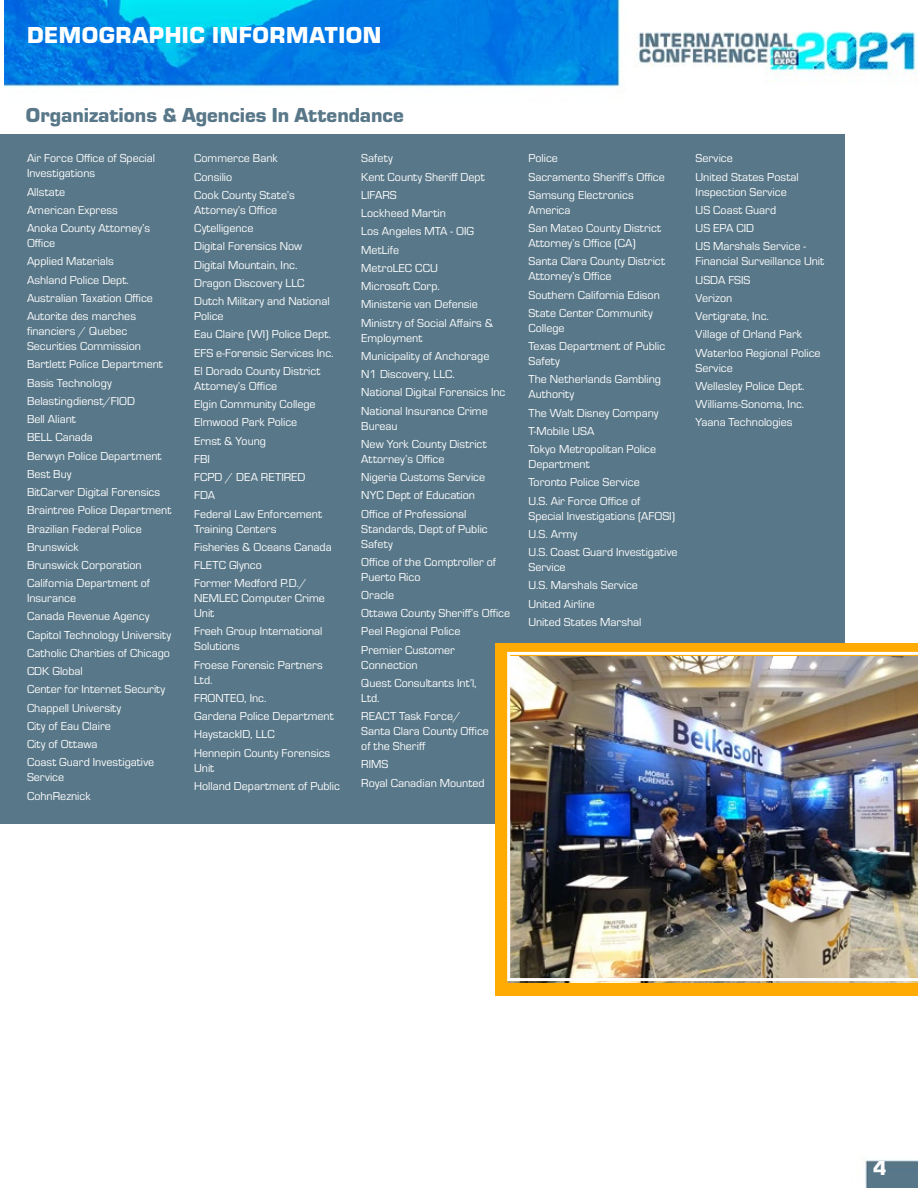
<style>
.page{position:relative;width:918px;height:1188px;background:#fff}
.page>*{position:absolute;margin:0;border:0;box-sizing:border-box;transform-origin:0 0}
.t1{font:900 24px "Eurostile";letter-spacing:.025em;color:#fff}
.t2{font:900 21px "Eurostile";color:#587788}
.t3{font:900 21px "Eurostile";color:#fff}
.t4{font:12px/18.3px "Eurostile";color:#fff}
</style>
<div class="page">
<img style="left:5px;top:0;width:913px;height:1188px">
<div style="left:0;top:135px;width:845px;height:689px;background:#587788"></div>
<div style="left:496px;top:643px;width:422px;height:353px;background:#ffab03"></div>
<img style="left:507px;top:652px;width:411px;height:329px">
<h1 class="t1" style="left:27px;top:18px;width:356px">DEMOGRAPHIC INFORMATION</h1>
<h2 class="t2" style="left:26px;top:100px;width:379px">Organizations &amp; Agencies In Attendance</h2>
<p class="t4" style="left:27px;top:150px;width:130px;line-height:15px">Air Force Office of Special<br>Investigations</p>
<p class="t4" style="left:27px;top:182px;width:125px">Allstate<br>American Express<br>Anoka County Attorney’s</p>
<p class="t4" style="left:27px;top:233px;width:128px">Office<br>Applied Materials<br>Ashland Police Dept.<br>Australian Taxation Office<br>Autorite des marches</p>
<p class="t4" style="left:27px;top:323px;width:116px;line-height:15px">financiers / Quebec<br>Securities Commission</p>
<p class="t4" style="left:27px;top:355px;width:146px">Bartlett Police Department<br>Basis Technology<br>Belastingdienst/FIOD<br>Bell Aliant<br>BELL Canada<br>Berwyn Police Department<br>Best Buy<br>BitCarver Digital Forensics<br>Braintree Police Department<br>Brazilian Federal Police<br>Brunswick<br>Brunswick Corporation<br>California Department of</p>
<p class="t4" style="left:27px;top:589px;width:146px">Insurance<br>Canada Revenue Agency<br>Capitol Technology University<br>Catholic Charities of Chicago<br>CDK Global<br>Center for Internet Security<br>Chappell University<br>City of Eau Claire<br>City of Ottawa<br>Coast Guard Investigative</p>
<p class="t4" style="left:27px;top:768px;width:65px">Service<br>CohnReznick</p>
<p class="t4" style="left:194px;top:149px;width:102px">Commerce Bank<br>Consilio<br>Cook County State’s</p>
<p class="t4" style="left:194px;top:200px;width:137px">Attorney’s Office<br>Cytelligence<br>Digital Forensics Now<br>Digital Mountain, Inc.<br>Dragon Discovery LLC<br>Dutch Military and National</p>
<p class="t4" style="left:194px;top:306px;width:141px">Police<br>Eau Claire (WI) Police Dept.<br>EFS e-Forensic Services Inc.<br>El Dorado County District</p>
<p class="t4" style="left:194px;top:376px;width:129px">Attorney’s Office<br>Elgin Community College<br>Elmwood Park Police<br>Ernst &amp; Young<br>FBI<br>FCPD / DEA RETIRED<br>FDA<br>Federal Law Enforcement</p>
<p class="t4" style="left:194px;top:519px;width:139px">Training Centers<br>Fisheries &amp; Oceans Canada<br>FLETC Glynco<br>Former Medford P.D./</p>
<p class="t4" style="left:194px;top:590px;width:132px;line-height:15px">NEMLEC Computer Crime<br>Unit</p>
<p class="t4" style="left:194px;top:623px;width:130px;line-height:15px">Freeh Group International<br>Solutions</p>
<p class="t4" style="left:194px;top:657px;width:130px;line-height:15px">Froese Forensic Partners<br>Ltd.</p>
<p class="t4" style="left:194px;top:688px;width:141px">FRONTEO, Inc.<br>Gardena Police Department<br>HaystackID, LLC<br>Hennepin County Forensics</p>
<p class="t4" style="left:194px;top:758px;width:147px">Unit<br>Holland Department of Public</p>
<p class="t4" style="left:361px;top:149px;width:134px">Safety<br>Kent County Sheriff Dept<br>LIFARS<br>Lockheed Martin<br>Los Angeles MTA - OIG<br>MetLife<br>MetroLEC CCU<br>Microsoft Corp.<br>Ministerie van Defensie<br>Ministry of Social Affairs &amp;</p>
<p class="t4" style="left:361px;top:328px;width:146px">Employment<br>Municipality of Anchorage<br>N1 Discovery, LLC.<br>National Digital Forensics Inc<br>National Insurance Crime</p>
<p class="t4" style="left:361px;top:416px;width:127px">Bureau<br>New York County District</p>
<p class="t4" style="left:361px;top:449px;width:125px">Attorney’s Office<br>Nigeria Customs Service<br>NYC Dept of Education<br>Office of Professional</p>
<p class="t4" style="left:361px;top:520px;width:128px;line-height:15px">Standards, Dept of Public<br>Safety</p>
<p class="t4" style="left:361px;top:554px;width:136px;line-height:15px">Office of the Comptroller of<br>Puerto Rico</p>
<p class="t4" style="left:361px;top:585px;width:150px">Oracle<br>Ottawa County Sheriff’s Office<br>Peel Regional Police<br>Premier Customer</p>
<p class="t4" style="left:361px;top:655px;width:117px">Connection<br>Quest Consultants Int’l,</p>
<p class="t4" style="left:361px;top:688px;width:101px">Ltd.<br>REACT Task Force/</p>
<p class="t4" style="left:361px;top:723px;width:129px;line-height:15px">Santa Clara County Office of the Sheriff</p>
<p class="t4" style="left:361px;top:755px;width:125px">RIMS<br>Royal Canadian Mounted</p>
<p class="t4" style="left:528px;top:149px;width:138px">Police<br>Sacramento Sheriff’s Office<br>Samsung Electronics</p>
<p class="t4" style="left:528px;top:200px;width:134px">America<br>San Mateo County District</p>
<p class="t4" style="left:528px;top:233px;width:138px">Attorney’s Office (CA)<br>Santa Clara County District</p>
<p class="t4" style="left:528px;top:267px;width:133px">Attorney’s Office<br>Southern California Edison<br>State Center Community</p>
<p class="t4" style="left:528px;top:318px;width:138px">College<br>Texas Department of Public</p>
<p class="t4" style="left:528px;top:351px;width:134px">Safety<br>The Netherlands Gambling</p>
<p class="t4" style="left:528px;top:385px;width:132px">Authority<br>The Walt Disney Company<br>T-Mobile USA<br>Tokyo Metropolitan Police</p>
<p class="t4" style="left:528px;top:454px;width:113px">Department<br>Toronto Police Service<br>U.S. Air Force Office of</p>
<p class="t4" style="left:528px;top:506px;width:151px">Special Investigations (AFOSI)<br>U.S. Army<br>U.S. Coast Guard Investigative</p>
<p class="t4" style="left:528px;top:557px;width:115px">Service<br>U.S. Marshals Service<br>United Airline<br>United States Marshal</p>
<p class="t4" style="left:696px;top:149px;width:105px">Service<br>United States Postal</p>
<p class="t4" style="left:696px;top:182px;width:112px">Inspection Service<br>US Coast Guard<br>US EPA CID<br>US Marshals Service -</p>
<p class="t4" style="left:696px;top:252px;width:130px">Financial Surveillance Unit<br>USDA FSIS<br>Verizon<br>Vertigrate, Inc.<br>Village of Orland Park<br>Waterloo Regional Police</p>
<p class="t4" style="left:696px;top:358px;width:111px">Service<br>Wellesley Police Dept.<br>Williams-Sonoma, Inc.<br>Yaana Technologies</p>
<h2 class="t3" style="left:873px;top:1153px;width:15px">4</h2>
</div>
